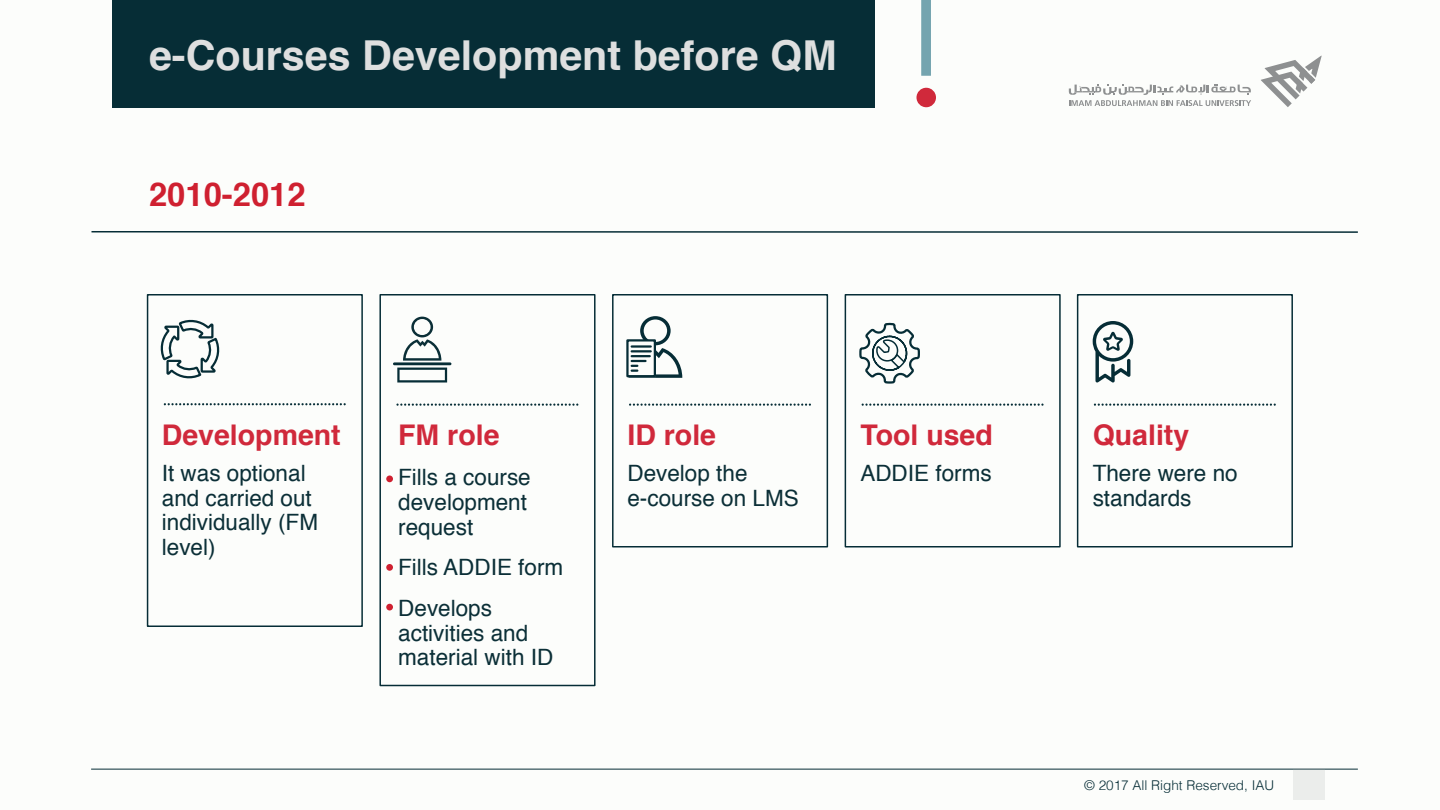
<style>
.page{position:relative;width:1440px;height:810px;background:#fff}
.page>*{position:absolute;margin:0;border:0;box-sizing:border-box;transform-origin:0 0}
.t1{font:700 41.25px "Helvetica";color:#dedfdf}
.t2{font:700 32.78px "Helvetica";color:#cf2030}
.t3{font:700 28.5px "Helvetica";color:#d0293b}
.t4{font:22.5px/24.8px "Helvetica";color:#0b2f37}
.t5{font:300 13.5px "Helvetica";color:#062d36}
</style>
<div class="page">
<div style="left:0;top:1px;width:1440px;height:809px;background:#fcfdfb"></div>
<hr style="left:91px;top:769px;width:1267px;height:1px;background:#062d36">
<div style="left:1294px;top:769px;width:31px;height:31px;background:#ebedeb"></div>
<svg style="left:1069px;top:85px;width:182px;height:21px"></svg>
<svg style="left:1261px;top:56px;width:61px;height:51px"></svg>
<div style="left:386px;top:476px;width:7px;height:6px;background:#cf2030;border-radius:50%"></div>
<div style="left:386px;top:564px;width:7px;height:7px;background:#cf2030;border-radius:50%"></div>
<div style="left:386px;top:604px;width:7px;height:7px;background:#cf2030;border-radius:50%"></div>
<div style="left:921px;top:0;width:10px;height:76px;background:#74a4af"></div>
<div style="left:917px;top:88px;width:19px;height:19px;background:#d0293b;border-radius:50%"></div>
<div style="left:112px;top:0;width:762px;height:107px;background:#062d36"></div>
<svg style="left:91px;top:231px;width:1267px;height:2px;background:#426066"></svg>
<div style="left:147px;top:294px;width:216px;height:333px;border:2px solid #062d36"></div>
<div style="left:379px;top:294px;width:217px;height:392px;border:2px solid #062d36"></div>
<div style="left:612px;top:294px;width:216px;height:254px;border:2px solid #062d36"></div>
<svg style="left:403px;top:317px;width:38px;height:44px"></svg>
<hr style="left:393px;top:362px;width:58px;height:3px;background:#062d36">
<svg style="left:397px;top:368px;width:50px;height:15px"></svg>
<svg style="left:165px;top:403px;width:180px;height:2px"></svg>
<div style="left:1077px;top:294px;width:216px;height:254px;border:2px solid #062d36"></div>
<svg style="left:1093px;top:321px;width:40px;height:62px"></svg>
<svg style="left:1095px;top:404px;width:180px;height:2px"></svg>
<svg style="left:398px;top:404px;width:180px;height:2px"></svg>
<svg style="left:630px;top:404px;width:180px;height:2px"></svg>
<div style="left:845px;top:294px;width:216px;height:254px;border:2px solid #062d36"></div>
<svg style="left:863px;top:404px;width:180px;height:2px"></svg>
<svg style="left:160px;top:319px;width:60px;height:60px"></svg>
<div style="left:626px;top:339px;width:30px;height:38px;border:2px solid #062d36"></div>
<svg style="left:628px;top:316px;width:54px;height:62px"></svg>
<svg style="left:859px;top:322px;width:61px;height:62px"></svg>
<h1 class="t1" style="left:149px;top:22px;width:689px">e-Courses Development before QM</h1>
<h2 class="t2" style="left:149px;top:168px;width:158px">2010-2012</h2>
<p class="t3" style="left:162px;top:412px;width:180px">Development</p>
<p class="t4" style="left:162px;top:461px;width:158px">It was optional and carried out individually (FM level)</p>
<p class="t3" style="left:398px;top:412px;width:103px">FM role</p>
<p class="t4" style="left:398px;top:466px;width:134px">Fills a course development request</p>
<p class="t4" style="left:398px;top:548px;width:167px;line-height:40.5px">Fills ADDIE form<br>Develops</p>
<p class="t4" style="left:398px;top:621px;width:157px">activities and material with ID</p>
<p class="t3" style="left:627px;top:412px;width:90px">ID role</p>
<p class="t4" style="left:627px;top:461px;width:173px">Develop the e-course on LMS</p>
<p class="t3" style="left:860px;top:412px;width:134px">Tool used</p>
<p class="t4" style="left:860px;top:461px;width:133px">ADDIE forms</p>
<p class="t3" style="left:1093px;top:412px;width:98px">Quality</p>
<p class="t4" style="left:1093px;top:461px;width:147px">There were no standards</p>
<p class="t5" style="left:1084px;top:774px;width:192px">© 2017 All Right Reserved, IAU</p>
</div>
